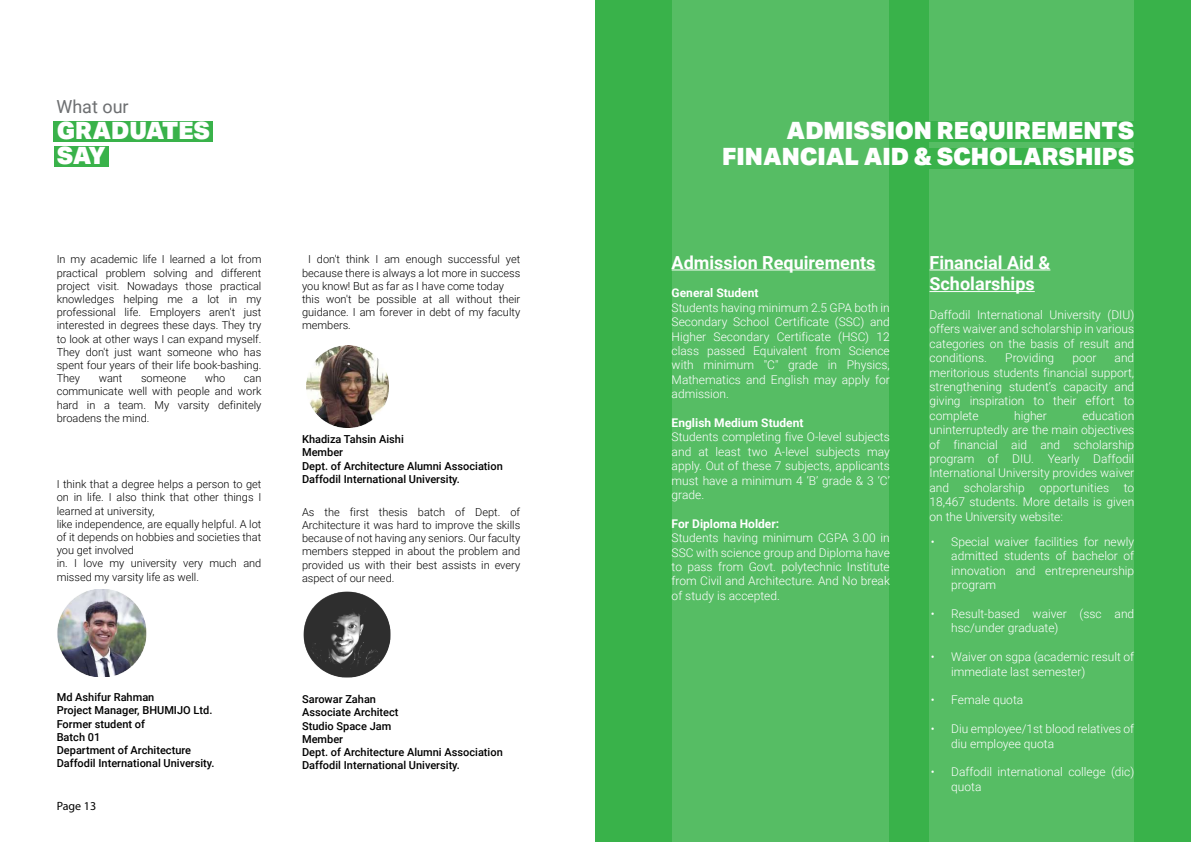
<style>
.page{position:relative;width:1191px;height:842px;background:#fff}
.page>*{position:absolute;margin:0;border:0;box-sizing:border-box;transform-origin:0 0}
.t1{font:900 24px "Aktiv Grotesk";color:#fff}
.t2{font:700 18px/21.6px "Roboto";color:#fff}
.t3{font:18px "Roboto";color:#6d6f71}
.t4{font:300 12px/14.4px "Roboto";color:#fff;text-align:justify}
.t5{font:700 12px "Roboto";color:#fff}
.t6{font:12px "Myriad Pro";color:#000}
.t7{font:300 11px/13.2px "Roboto";color:#000;text-align:justify}
.t8{font:500 11px/13.2px "Roboto";color:#000}
</style>
<div class="page">
<img style="left:303px;top:591px;width:87px;height:87px">
<img style="left:57px;top:589px;width:89px;height:87px">
<div style="left:54px;top:147px;width:54px;height:20px;background:#39b24a"></div>
<img style="left:306px;top:345px;width:83px;height:83px">
<div style="left:595px;top:0;width:596px;height:842px;background:#39b24a"></div>
<div style="left:929px;top:0;width:205px;height:842px;background:#56bd64"></div>
<div style="left:783px;top:121px;width:354px;height:21px;background:#39b24a"></div>
<div style="left:54px;top:121px;width:159px;height:21px;background:#39b24a"></div>
<hr style="left:929px;top:269px;width:121px;height:1px;background:#fff">
<hr style="left:929px;top:291px;width:105px;height:1px;background:#fff">
<div style="left:719px;top:148px;width:418px;height:20px;background:#39b24a"></div>
<div style="left:672px;top:0;width:217px;height:842px;background:#56bd64"></div>
<hr style="left:671px;top:269px;width:204px;height:1px;background:#fff">
<h2 class="t3" style="left:56px;top:94px;width:74px">What our</h2>
<h1 class="t1" style="left:57px;top:115px;width:155px">GRADUATES</h1>
<h1 class="t1" style="left:786px;top:115px;width:349px">ADMISSION REQUIREMENTS</h1>
<h1 class="t1" style="left:57px;top:140px;width:51px">SAY</h1>
<p class="t7" style="left:57px;top:252px;width:206px">In my academic life I learned a lot from practical problem solving and different project visit. Nowadays those practical knowledges helping me a lot in my professional life. Employers aren't just interested in degrees these days. They try to look at other ways I can expand myself.<br>They don't just want someone who has spent four years of their life book-bashing.<br>They</p>
<p class="t7" style="left:99px;top:371px;width:25px">want</p>
<p class="t7" style="left:141px;top:371px;width:47px">someone</p>
<p class="t7" style="left:205px;top:371px;width:22px">who</p>
<p class="t7" style="left:57px;top:371px;width:206px;text-indent:187px">can communicate well with people and work hard in a team. My varsity definitely broadens the mind.</p>
<p class="t7" style="left:57px;top:477px;width:206px;text-align:left">I think that a degree helps a person to get on in life. I also think that other things I learned at university,<br>like independence, are equally helpful. A lot of it depends on hobbies and societies that you get involved<br>in. I love my university very much and missed my varsity life as well.</p>
<p class="t7" style="left:302px;top:252px;width:220px;text-align:left;text-indent:6px">I don't think I am enough successful yet because there is always a lot more in success you know! But as far as I have come today this won't be possible at all without their guidance. I am forever in debt of my faculty members.</p>
<p class="t8" style="left:302px;top:432px;width:202px">Khadiza Tahsin Aishi<br>Member<br>Dept. of Architecture Alumni Association<br>Daffodil International University.</p>
<p class="t7" style="left:302px;top:505px;width:220px">As the first thesis batch of Dept. of Architecture it was hard to improve the skills because of not having any seniors. Our faculty members stepped in about the problem and provided us with their best assists in every aspect of our need.</p>
<p class="t8" style="left:57px;top:690px;width:159px">Md Ashifur Rahman<br>Project Manager, BHUMIJO Ltd.<br>Former student of<br>Batch 01<br>Department of Architecture<br>Daffodil International University.</p>
<p class="t6" style="left:57px;top:799px;width:41px">Page 13</p>
<p class="t8" style="left:302px;top:692px;width:202px">Sarowar Zahan<br>Associate Architect<br>Studio Space Jam<br>Member<br>Dept. of Architecture Alumni Association<br>Daffodil International University.</p>
<h1 class="t1" style="left:722px;top:141px;width:413px">FINANCIAL AID &amp; SCHOLARSHIPS</h1>
<h2 class="t2" style="left:671px;top:251px;width:205px">Admission Requirements</h2>
<p class="t5" style="left:671px;top:285px;width:88px">General Student</p>
<p class="t4" style="left:671px;top:300px;width:220px">Students having minimum 2.5 GPA both in Secondary School Certificate (SSC) and Higher Secondary Certificate (HSC) 12 class passed Equivalent from Science with minimum "C" grade in Physics, Mathematics and English may apply for admission.</p>
<p class="t5" style="left:671px;top:414px;width:133px">English Medium Student</p>
<p class="t4" style="left:671px;top:430px;width:220px">Students completing five O-level subjects and at least two A-level subjects may apply. Out of these 7 subjects, applicants must have a minimum 4 ‘B’ grade &amp; 3 ‘C’ grade.</p>
<p class="t5" style="left:671px;top:515px;width:109px">For Diploma Holder:</p>
<p class="t4" style="left:671px;top:530px;width:220px">Students having minimum CGPA 3.00 in SSC with science group and Diploma have to pass from Govt. polytechnic Institute from Civil and Architecture. And No break of study is accepted.</p>
<h2 class="t2" style="left:929px;top:251px;width:122px">Financial Aid &amp;<br>Scholarships</h2>
<p class="t4" style="left:929px;top:307px;width:206px">Daffodil International University (DIU) offers waiver and scholarship in various categories on the basis of result and conditions.</p>
<p class="t4" style="left:929px;top:350px;width:206px;text-indent:185px">and meritorious students financial support, strengthening student’s capacity and giving inspiration to their effort to complete</p>
<p class="t4" style="left:1005px;top:350px;width:51px">Providing</p>
<p class="t4" style="left:1072px;top:350px;width:26px">poor</p>
<p class="t4" style="left:929px;top:408px;width:206px;text-indent:153px">education uninterruptedly are the main objectives of financial aid and scholarship program of DIU. Yearly Daffodil International University provides waiver and scholarship opportunities to 18,467 students. More details is given on the University website:</p>
<p class="t4" style="left:951px;top:534px;width:184px">Special waiver facilities for newly admitted students of bachelor of innovation and entrepreneurship program</p>
<p class="t4" style="left:951px;top:606px;width:184px">Result-based waiver (ssc and hsc/under graduate)</p>
<p class="t4" style="left:951px;top:649px;width:184px">Waiver on sgpa (academic result of immediate last semester)</p>
<p class="t4" style="left:951px;top:692px;width:73px">Female quota</p>
<p class="t4" style="left:951px;top:721px;width:184px">Diu employee/1st blood relatives of diu employee quota</p>
<p class="t4" style="left:951px;top:764px;width:184px">Daffodil international college (dic) quota</p>
<p class="t4" style="left:1014px;top:408px;width:34px">higher</p>
<p class="t4" style="left:931px;top:534px;width:5px">•</p>
<p class="t4" style="left:931px;top:606px;width:5px">•</p>
<p class="t4" style="left:931px;top:649px;width:5px">•</p>
<p class="t4" style="left:931px;top:692px;width:5px">•</p>
<p class="t4" style="left:931px;top:721px;width:5px">•</p>
<p class="t4" style="left:931px;top:764px;width:5px">•</p>
</div>
